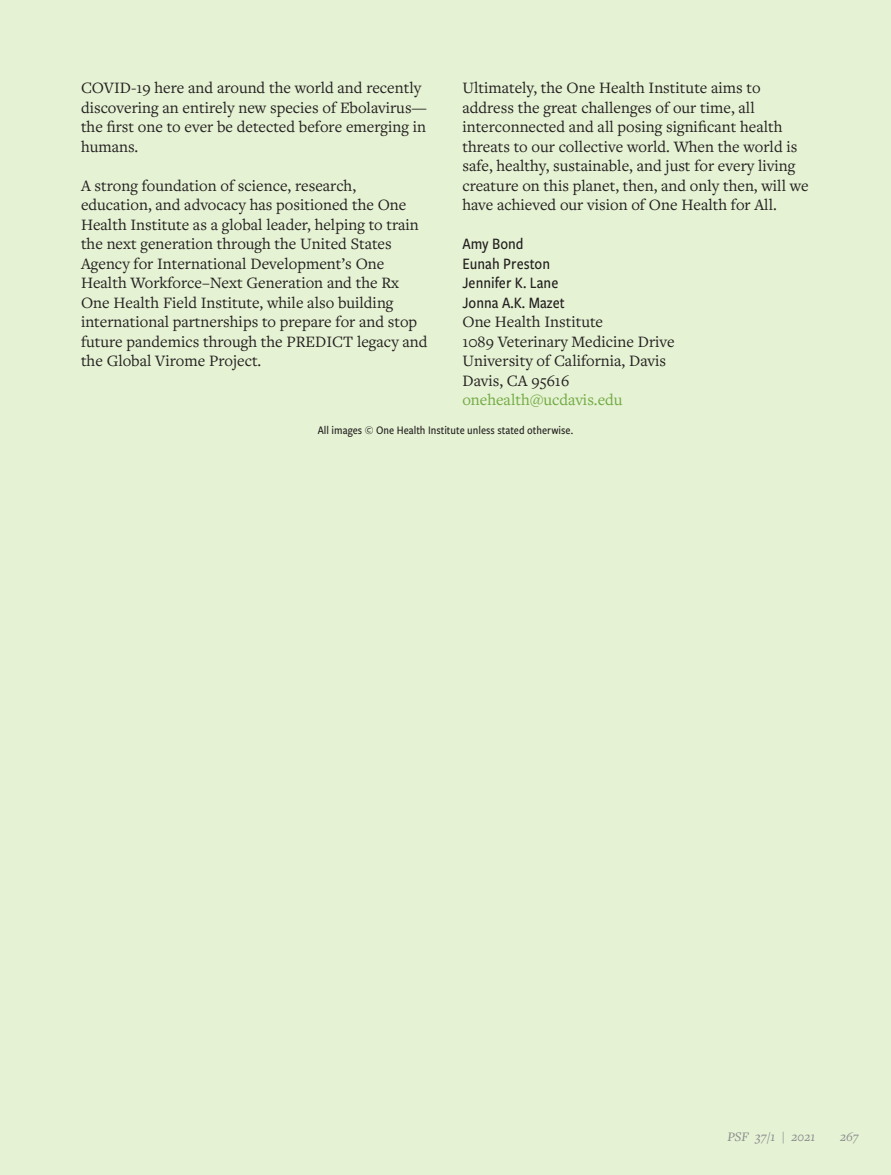
<style>
.page{position:relative;width:891px;height:1175px;background:#fff}
.page>*{position:absolute;margin:0;border:0;box-sizing:border-box;transform-origin:0 0}
.t1{font:16.5px/19.5px "Freight Text Pro";color:#231f20}
.t2{font:500 16.5px/19.5px "Freight Sans Cnd Pro";color:#231f20}
.t3{font:16.5px "Freight Text Pro";color:#70a942}
.t4{font:italic 13.5px "Freight Text Pro";color:#898b8e}
.t5{font:500 12px "Freight Sans Cnd Pro";color:#231f20}
</style>
<div class="page">
<div style="left:0;top:0;width:891px;height:1174px;background:#e5f2d3"></div>
<p class="t1" style="left:81px;top:77px;width:348px">COVID-19 here and around the world and recently discovering an entirely new species of Ebolavirus— the first one to ever be detected before emerging in humans.</p>
<p class="t1" style="left:81px;top:175px;width:348px">A strong foundation of science, research, education, and advocacy has positioned the One Health Institute as a global leader, helping to train the next generation through the United States Agency for International Development’s One Health Workforce–Next Generation and the Rx One Health Field Institute, while also building international partnerships to prepare for and stop future pandemics through the PREDICT legacy and the Global Virome Project.</p>
<p class="t1" style="left:462px;top:77px;width:348px">Ultimately, the One Health Institute aims to address the great challenges of our time, all interconnected and all posing significant health threats to our collective world. When the world is safe, healthy, sustainable, and just for every living creature on this planet, then, and only then, will we have achieved our vision of One Health for All.</p>
<p class="t2" style="left:462px;top:233px;width:104px">Amy Bond<br>Eunah Preston<br>Jennifer K. Lane<br>Jonna A.K. Mazet</p>
<p class="t1" style="left:462px;top:311px;width:214px">One Health Institute<br>1089 Veterinary Medicine Drive<br>University of California, Davis<br>Davis, CA 95616</p>
<p class="t3" style="left:462px;top:389px;width:162px">onehealth@ucdavis.edu</p>
<p class="t5" style="left:318px;top:422px;width:257px">All images © One Health Institute unless stated otherwise.</p>
<p class="t4" style="left:727px;top:1128px;width:89px">PSF 37/1 | 2021</p>
<p class="t4" style="left:840px;top:1128px;width:20px">267</p>
</div>
